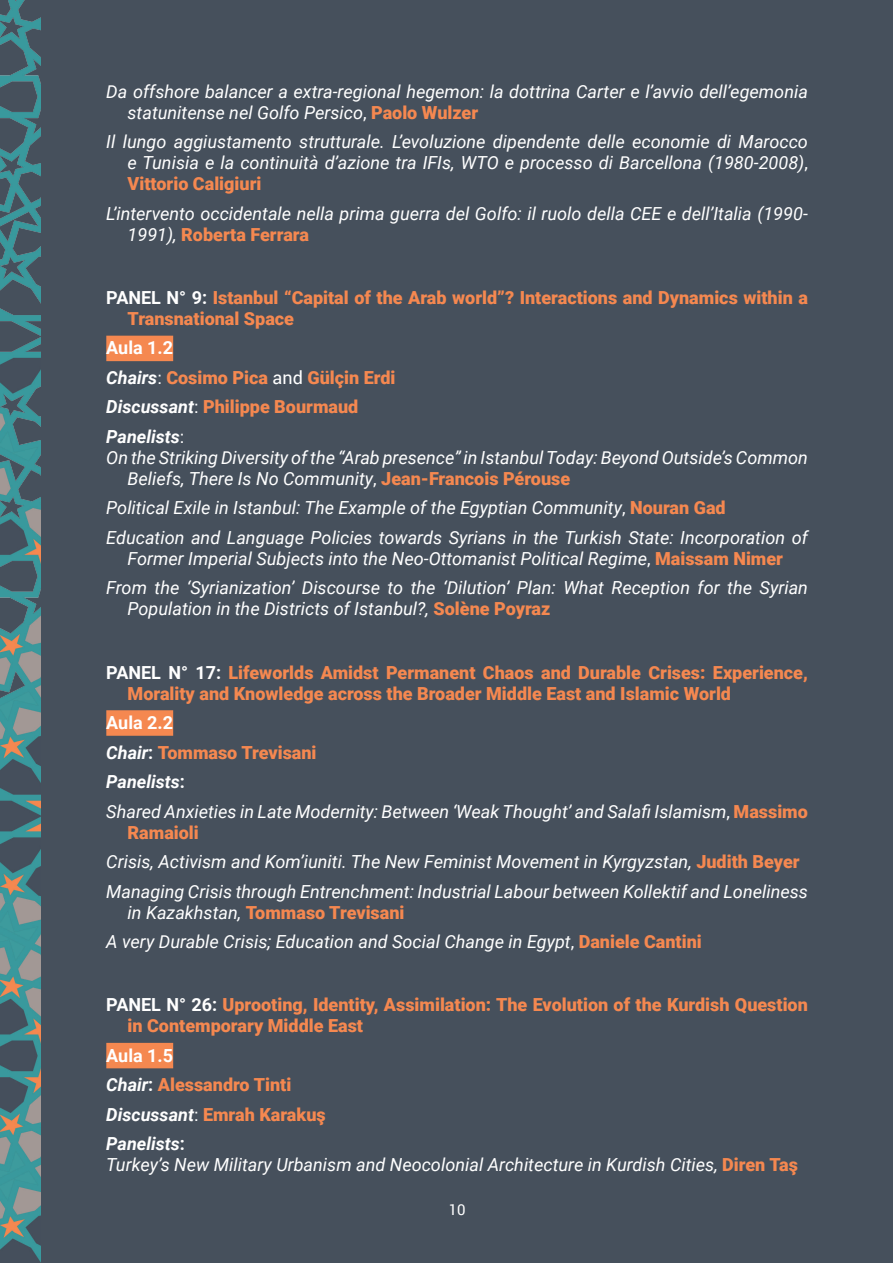
<style>
.page{position:relative;width:893px;height:1263px;background:#46505c}
.page>*{position:absolute;margin:0;border:0;box-sizing:border-box;transform-origin:0 0}
.t1{font:italic 18px/21px "Roboto";color:#fff}
.t2{font:900 18px/21px "Roboto";color:#f58850}
.t3{font:italic 700 18px "Roboto";color:#fff}
.t4{font:700 18px "Roboto";color:#fff}
.t5{font:15px "Roboto";color:#fff}
.s1{font-style:normal}
.s2{font-weight:900;font-style:normal;color:#f58850}
.s3{font-weight:700;color:#fff}
.s4{font-weight:700;font-style:italic;color:#fff}
.s5{font-weight:400;color:#fff}
.s6{font-weight:400;font-style:normal}
</style>
<div class="page">
<img style="left:0;top:0;width:40px;height:1261px">
<div style="left:106px;top:336px;width:67px;height:25px;background:#f58850"></div>
<div style="left:106px;top:710px;width:67px;height:26px;background:#f58850"></div>
<div style="left:106px;top:1043px;width:67px;height:25px;background:#f58850"></div>
<p class="t1" style="left:128px;top:80px;width:682px;text-indent:-21px">Da offshore balancer a extra-regional hegemon: la dottrina Carter e l’avvio dell’egemonia statunitense nel Golfo Persico<span class="s1">,</span> <span class="s2">Paolo Wulzer</span></p>
<p class="t1" style="left:128px;top:131px;width:682px;text-align:justify;text-indent:-21px">Il lungo aggiustamento strutturale. L’evoluzione dipendente delle economie di Marocco e Tunisia e la continuità d’azione tra IFIs, WTO e processo di Barcellona (1980-2008)<span class="s1">, </span><span class="s2">Vittorio Caligiuri</span></p>
<p class="t1" style="left:128px;top:202px;width:682px;text-indent:-21px">L’intervento occidentale nella prima guerra del Golfo: il ruolo della CEE e dell’Italia (1990-<br>1991), <span class="s2">Roberta Ferrara</span></p>
<p class="t2" style="left:128px;top:286px;width:682px;text-indent:-21px"><span class="s3">PANEL N° 9:</span> Istanbul “Capital of the Arab world”? Interactions and Dynamics within a<br>Transnational Space</p>
<p class="t4" style="left:106px;top:335px;width:68px">Aula 1.2</p>
<p class="t2" style="left:106px;top:366px;width:291px"><span class="s4">Chairs</span><span class="s5">:</span> Cosimo Pica <span class="s5">and</span> Gülçin Erdi</p>
<p class="t2" style="left:106px;top:396px;width:254px"><span class="s4">Discussant</span><span class="s5">:</span> Philippe Bourmaud</p>
<p class="t3" style="left:106px;top:424px;width:80px">Panelists<span class="s6">:</span></p>
<p class="t1" style="left:128px;top:446px;width:682px;text-indent:-21px">On the Striking Diversity of the “Arab presence” in Istanbul Today: Beyond Outside’s Common<br>Beliefs, There Is No Community<span class="s1">,</span> <span class="s2">Jean-Francois Pérouse</span></p>
<p class="t1" style="left:106px;top:497px;width:621px">Political Exile in Istanbul: The Example of the Egyptian Community<span class="s1">,</span> <span class="s2">Nouran Gad</span></p>
<p class="t1" style="left:106px;top:526px;width:703px;text-align:center">Education and Language Policies towards Syrians in the Turkish State: Incorporation of<br>Former Imperial Subjects into the Neo-Ottomanist Political Regime<span class="s1">,</span> <span class="s2">Maissam Nimer</span></p>
<p class="t1" style="left:128px;top:577px;width:682px;text-indent:-21px">From the ‘Syrianization’ Discourse to the ‘Dilution’ Plan: What Reception for the Syrian<br>Population in the Districts of Istanbul?, <span class="s2">Solène Poyraz</span></p>
<p class="t2" style="left:128px;top:661px;width:682px;text-indent:-21px"><span class="s3">PANEL N° 17:</span> Lifeworlds Amidst Permanent Chaos and Durable Crises: Experience,<br>Morality and Knowledge across the Broader Middle East and Islamic World</p>
<p class="t4" style="left:106px;top:710px;width:68px">Aula 2.2</p>
<p class="t2" style="left:106px;top:741px;width:212px"><span class="s4">Chair</span><span class="s3">:</span> Tommaso Trevisani</p>
<p class="t3" style="left:106px;top:769px;width:80px">Panelists<span class="s1">:</span></p>
<p class="t1" style="left:128px;top:800px;width:682px;text-indent:-21px">Shared Anxieties in Late Modernity: Between ‘Weak Thought’ and Salafi Islamism<span class="s1">,</span> <span class="s2">Massimo<br>Ramaioli</span></p>
<p class="t1" style="left:106px;top:850px;width:695px">Crisis, Activism and Kom’iuniti. The New Feminist Movement in Kyrgyzstan, <span class="s2">Judith Beyer</span></p>
<p class="t1" style="left:128px;top:880px;width:682px;text-indent:-21px">Managing Crisis through Entrenchment: Industrial Labour between Kollektif and Loneliness in Kazakhstan, <span class="s2">Tommaso Trevisani</span></p>
<p class="t1" style="left:106px;top:930px;width:597px">A very Durable Crisis; Education and Social Change in Egypt<span class="s1">,</span> <span class="s2">Daniele Cantini</span></p>
<p class="t2" style="left:128px;top:993px;width:682px;text-indent:-21px"><span class="s3">PANEL N° 26:</span> Uprooting, Identity, Assimilation: The Evolution of the Kurdish Question in Contemporary Middle East</p>
<p class="t4" style="left:106px;top:1042px;width:68px">Aula 1.5</p>
<p class="t2" style="left:106px;top:1073px;width:186px"><span class="s4">Chair</span><span class="s3">:</span> Alessandro Tinti</p>
<p class="t2" style="left:106px;top:1103px;width:221px"><span class="s4">Discussant</span><span class="s5">:</span> Emrah Karakuş</p>
<p class="t3" style="left:106px;top:1131px;width:80px">Panelists<span class="s1">:</span></p>
<p class="t1" style="left:106px;top:1153px;width:693px">Turkey’s New Military Urbanism and Neocolonial Architecture in Kurdish Cities, <span class="s2">Diren Taş</span></p>
<p class="t5" style="left:449px;top:1199px;width:18px">10</p>
</div>
